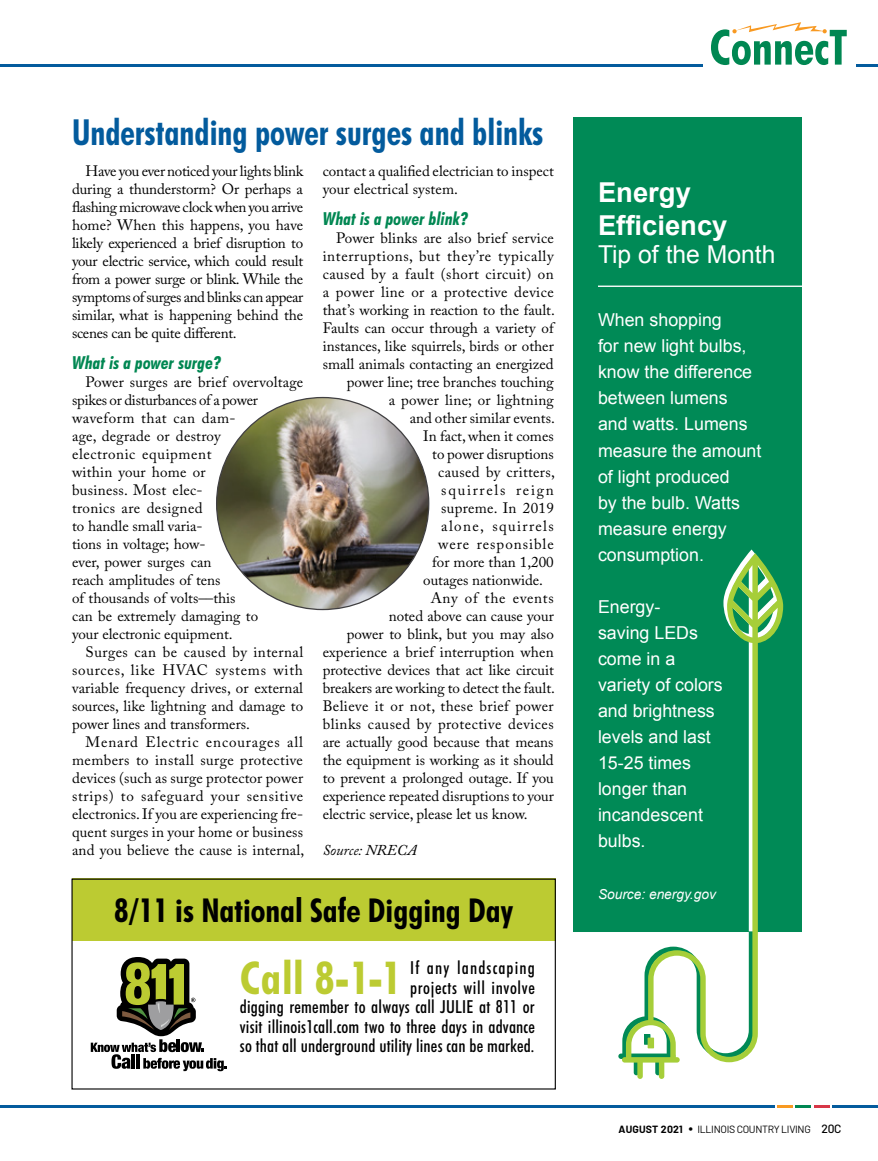
<style>
.page{position:relative;width:878px;height:1161px;background:#fff}
.page>*{position:absolute;margin:0;border:0;box-sizing:border-box;transform-origin:0 0}
.t1{font:700 condensed 45.3px "Futura BT";color:#bccb32}
.t2{font:700 condensed 36px "Futura BT";color:#035b9d;scale:.93 1}
.t3{font:700 condensed 33px "Futura BT";color:#000}
.t4{font:700 27.45px/32.8px "Arial";color:#fff}
.t5{font:24.6px "Arial";color:#fff}
.t6{font:500 condensed 18px/19.5px "Futura BT";letter-spacing:.01em;color:#000;text-align:right}
.t7{font:italic 700 condensed 18px "Futura BT";color:#008752}
.t8{font:17.85px/26.1px "Arial";color:#fff}
.t9{font:15px/18px "Adobe Caslon Pro";color:#000;text-align:justify}
.t10{font:15px "Adobe Caslon Pro";letter-spacing:.03em;color:#000}
.t11{font:15px "Adobe Caslon Pro";letter-spacing:.04em;color:#000}
.t12{font:15px "Adobe Caslon Pro";letter-spacing:.02em;color:#000}
.t13{font:15px "Adobe Caslon Pro";letter-spacing:.025em;color:#000}
.t14{font:15px "Adobe Caslon Pro";letter-spacing:.095em;color:#000}
.t15{font:15px "Adobe Caslon Pro";letter-spacing:.065em;color:#000}
.t16{font:15px "Adobe Caslon Pro";letter-spacing:.115em;color:#000}
.t17{font:15px "Adobe Caslon Pro";letter-spacing:.05em;color:#000}
.t18{font:italic 15px "Adobe Caslon Pro";color:#000}
.t19{font:italic 13.65px "Arial";color:#fff}
.t20{font:10.5px "Barlow";letter-spacing:-.03em;color:#000}
.s1{font-weight:700}
.s2{font-size:15px}
.s3{font-weight:500;font-size:12px}
</style>
<div class="page">
<hr style="left:0;top:64px;width:702px;height:3px;background:#035b9d">
<hr style="left:855px;top:64px;width:23px;height:3px;background:#035b9d">
<hr style="left:777px;top:1105px;width:16px;height:3px;background:#f89921">
<hr style="left:0;top:1105px;width:774px;height:3px;background:#035b9d">
<hr style="left:813px;top:1105px;width:16px;height:3px;background:#d73747">
<hr style="left:831px;top:1105px;width:47px;height:3px;background:#035b9d">
<hr style="left:795px;top:1105px;width:16px;height:3px;background:#008752">
<svg style="left:711px;top:22px;width:135px;height:43px"></svg>
<div style="left:72px;top:878px;width:483px;height:63px;background:#bccb32"></div>
<div style="left:573px;top:117px;width:228px;height:815px;background:#008a56"></div>
<svg style="left:618px;top:549px;width:105px;height:510px;fill:#008a56"></svg>
<svg style="left:622px;top:553px;width:161px;height:526px;fill:#008a56"></svg>
<div style="left:644px;top:1035px;width:6px;height:9px;background:#008a56"></div>
<div style="left:644px;top:1034px;width:6px;height:11px;border:1px solid #008a56"></div>
<div style="left:648px;top:1038px;width:5px;height:10px;background:#a6ce39"></div>
<div style="left:647px;top:1038px;width:7px;height:10px;border:1px solid #a6ce39"></div>
<hr style="left:598px;top:286px;width:203px;height:1px;background:#fff">
<img style="left:217px;top:398px;width:211px;height:212px;border-radius:106px">
<div style="left:71px;top:879px;width:485px;height:211px;border:1px solid #000"></div>
<svg style="left:91px;top:957px;width:136px;height:114px"></svg>
<h2 class="t2" style="left:72px;top:110px;width:508px">Understanding power surges and blinks</h2>
<p class="t9" style="left:72px;top:162px;width:233px;text-indent:14px">Have you ever noticed your lights blink during a thunderstorm? Or perhaps a flashing microwave clock when you arrive home? When this happens, you have likely experienced a brief disruption to your electric service, which could result from a power surge or blink. While the symptoms of surges and blinks can appear similar, what is happening behind the scenes can be quite different.</p>
<p class="t7" style="left:72px;top:351px;width:150px">What is a power surge?</p>
<p class="t9" style="left:72px;top:372px;width:232px;text-align:left;text-indent:14px">Power surges are brief overvoltage spikes or disturbances of a power waveform that can dam-<br>age, degrade or destroy<br>electronic equipment<br>within your home or<br>business. Most elec-<br>tronics are designed<br>to handle small varia-<br>tions in voltage; how-<br>ever, power surges can<br>reach amplitudes of tens<br>of thousands of volts––this<br>can be extremely damaging to<br>your electronic equipment.</p>
<p class="t9" style="left:72px;top:642px;width:233px;text-indent:14px">Surges can be caused by internal sources, like HVAC systems with variable frequency drives, or external sources, like lightning and damage to power lines and transformers.</p>
<p class="t9" style="left:72px;top:732px;width:234px;text-indent:14px">Menard Electric encourages all members to install surge protective devices (such as surge protector power strips) to safeguard your sensitive electronics. If you are experiencing fre&shy;quent surges in your home or business and you believe the cause is internal,</p>
<p class="t9" style="left:323px;top:162px;width:233px">contact a qualified electrician to inspect your electrical system.</p>
<p class="t7" style="left:323px;top:207px;width:147px">What is a power blink?</p>
<p class="t9" style="left:336px;top:228px;width:219px">Power blinks are also brief service</p>
<p class="t11" style="left:323px;top:247px;width:232px">interruptions, but they’re typically</p>
<p class="t10" style="left:323px;top:265px;width:232px">caused by a fault (short circuit) on</p>
<p class="t10" style="left:323px;top:283px;width:233px">a power line or a protective device</p>
<p class="t9" style="left:323px;top:300px;width:234px">that’s working in reaction to the fault.</p>
<p class="t9" style="left:323px;top:318px;width:232px">Faults can occur through a variety of</p>
<p class="t9" style="left:323px;top:336px;width:233px">instances, like squirrels, birds or other</p>
<p class="t9" style="left:323px;top:354px;width:232px">small animals contacting an energized</p>
<p class="t9" style="left:347px;top:372px;width:209px">power line; tree branches touching</p>
<p class="t9" style="left:389px;top:390px;width:167px">a power line; or lightning</p>
<p class="t9" style="left:410px;top:408px;width:147px">and other similar events.</p>
<p class="t9" style="left:423px;top:426px;width:132px">In fact, when it comes</p>
<p class="t9" style="left:432px;top:444px;width:123px">to power disruptions</p>
<p class="t12" style="left:438px;top:463px;width:118px">caused by critters,</p>
<p class="t16" style="left:441px;top:481px;width:114px">squirrels reign</p>
<p class="t12" style="left:441px;top:499px;width:114px">supreme. In 2019</p>
<p class="t14" style="left:441px;top:517px;width:114px">alone, squirrels</p>
<p class="t15" style="left:438px;top:535px;width:117px">were responsible</p>
<p class="t9" style="left:432px;top:552px;width:123px">for more than 1,200</p>
<p class="t9" style="left:423px;top:570px;width:121px">outages nationwide.</p>
<p class="t17" style="left:431px;top:589px;width:124px">Any of the events</p>
<p class="t9" style="left:389px;top:606px;width:166px">noted above can cause your</p>
<p class="t9" style="left:347px;top:624px;width:208px">power to blink, but you may also</p>
<p class="t9" style="left:323px;top:642px;width:232px">experience a brief interruption when</p>
<p class="t9" style="left:323px;top:660px;width:233px">protective devices that act like circuit</p>
<p class="t9" style="left:323px;top:678px;width:234px">breakers are working to detect the fault.</p>
<p class="t13" style="left:323px;top:697px;width:232px">Believe it or not, these brief power</p>
<p class="t10" style="left:323px;top:715px;width:232px">blinks caused by protective devices</p>
<p class="t9" style="left:323px;top:732px;width:232px">are actually good because that means</p>
<p class="t9" style="left:323px;top:750px;width:232px">the equipment is working as it should</p>
<p class="t9" style="left:323px;top:768px;width:232px">to prevent a prolonged outage. If you</p>
<p class="t9" style="left:323px;top:786px;width:233px">experience repeated disruptions to your</p>
<p class="t9" style="left:323px;top:804px;width:206px">electric service, please let us know.</p>
<p class="t18" style="left:323px;top:841px;width:95px">Source: NRECA</p>
<h3 class="t3" style="left:114px;top:890px;width:400px">8/11 is National Safe Digging Day</h3>
<h1 class="t1" style="left:240px;top:950px;width:163px">Call 8-1-1</h1>
<p class="t6" style="left:240px;top:958px;width:296px">If any landscaping<br>projects will involve<br>digging remember to always call JULIE at 811 or visit illinois1call.com two to three days in advance so that all underground utility lines can be marked.</p>
<h3 class="t4" style="left:598px;top:177px;width:131px">Energy<br>Efficiency</h3>
<h3 class="t5" style="left:598px;top:238px;width:179px">Tip of the Month</h3>
<p class="t8" style="left:598px;top:307px;width:165px">When shopping<br>for new light bulbs, know the difference between lumens and watts. Lumens measure the amount of light produced<br>by the bulb. Watts measure energy consumption.</p>
<p class="t8" style="left:598px;top:594px;width:126px">Energy-<br>saving LEDs come in a variety of colors and brightness levels and last<br>15-25 times longer than incandescent bulbs.</p>
<p class="t19" style="left:598px;top:885px;width:119px">Source: energy.gov</p>
<p class="t20" style="left:618px;top:1123px;width:224px"><span class="s1">AUGUST 2021</span> <span class="s2">•</span> ILLINOIS COUNTRY LIVING <span class="s3">20C</span></p>
</div>
